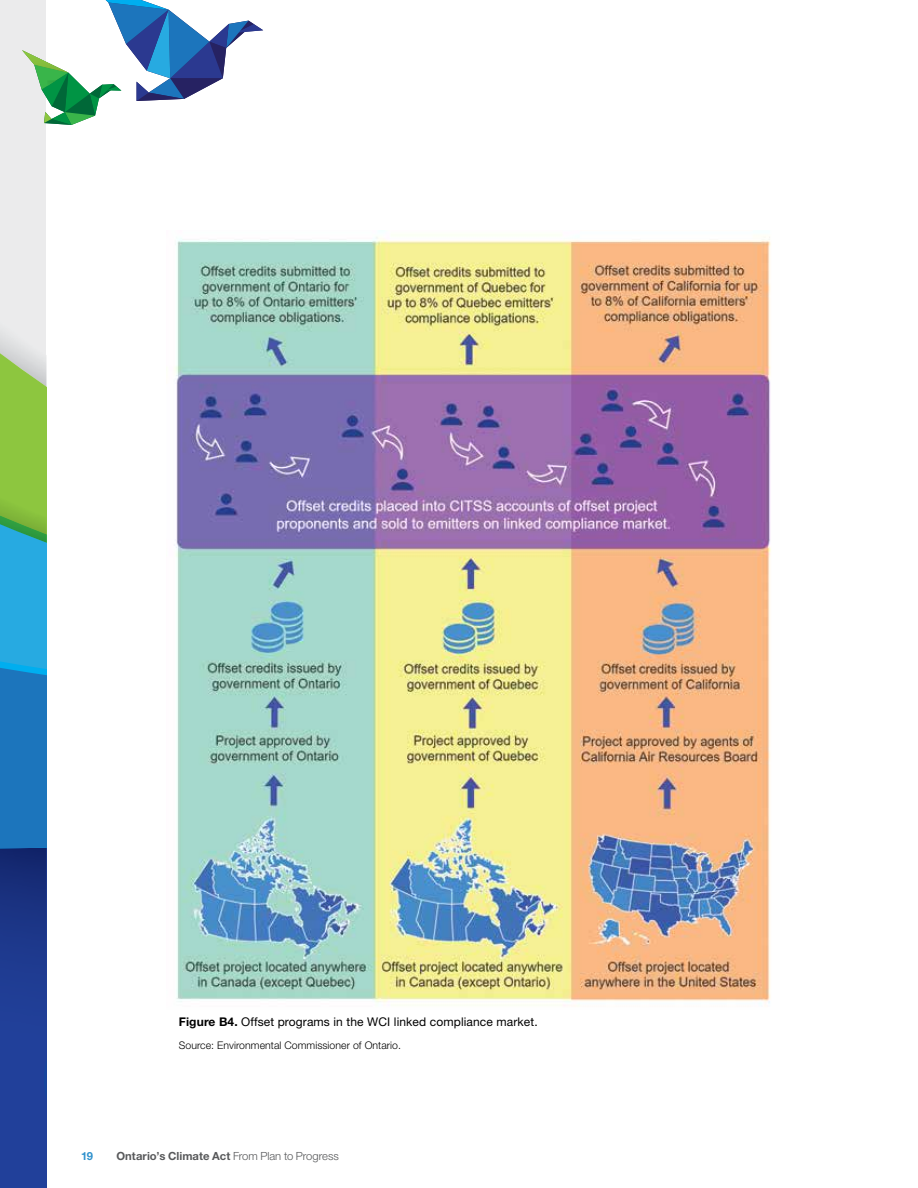
<style>
.page{position:relative;width:918px;height:1188px;background:#fff}
.page>*{position:absolute;margin:0;border:0;box-sizing:border-box;transform-origin:0 0}
.t1{font:12px "Helvetica Neue";letter-spacing:.01em;color:#000}
.t2{font:700 11.25px "Helvetica Neue";letter-spacing:.005em;color:#58595b}
.t3{font:700 11.25px "Helvetica Neue";color:#3092cd}
.t4{font:300 10.5px "Helvetica Neue";letter-spacing:.005em;color:#000}
.s1{font-weight:700}
.s2{font-weight:300}
</style>
<div class="page">
<img style="left:175px;top:230px;width:596px;height:776px">
<div style="left:0;top:0;width:46px;height:1188px;background:#ebebec"></div>
<svg style="left:0;top:335px;width:46px;height:853px;background:#3a7999"></svg>
<img style="left:43px;top:1058px;width:3px;height:42px">
<svg style="left:22px;top:0;width:241px;height:125px"></svg>
<p class="t1" style="left:179px;top:1014px;width:360px"><span class="s1">Figure B4.</span> Offset programs in the WCI linked compliance market.</p>
<p class="t4" style="left:179px;top:1039px;width:224px">Source: Environmental Commissioner of Ontario.</p>
<p class="t3" style="left:81px;top:1149px;width:14px">19</p>
<p class="t2" style="left:116px;top:1149px;width:224px">Ontario’s Climate Act <span class="s2">From Plan to Progress</span></p>
</div>
